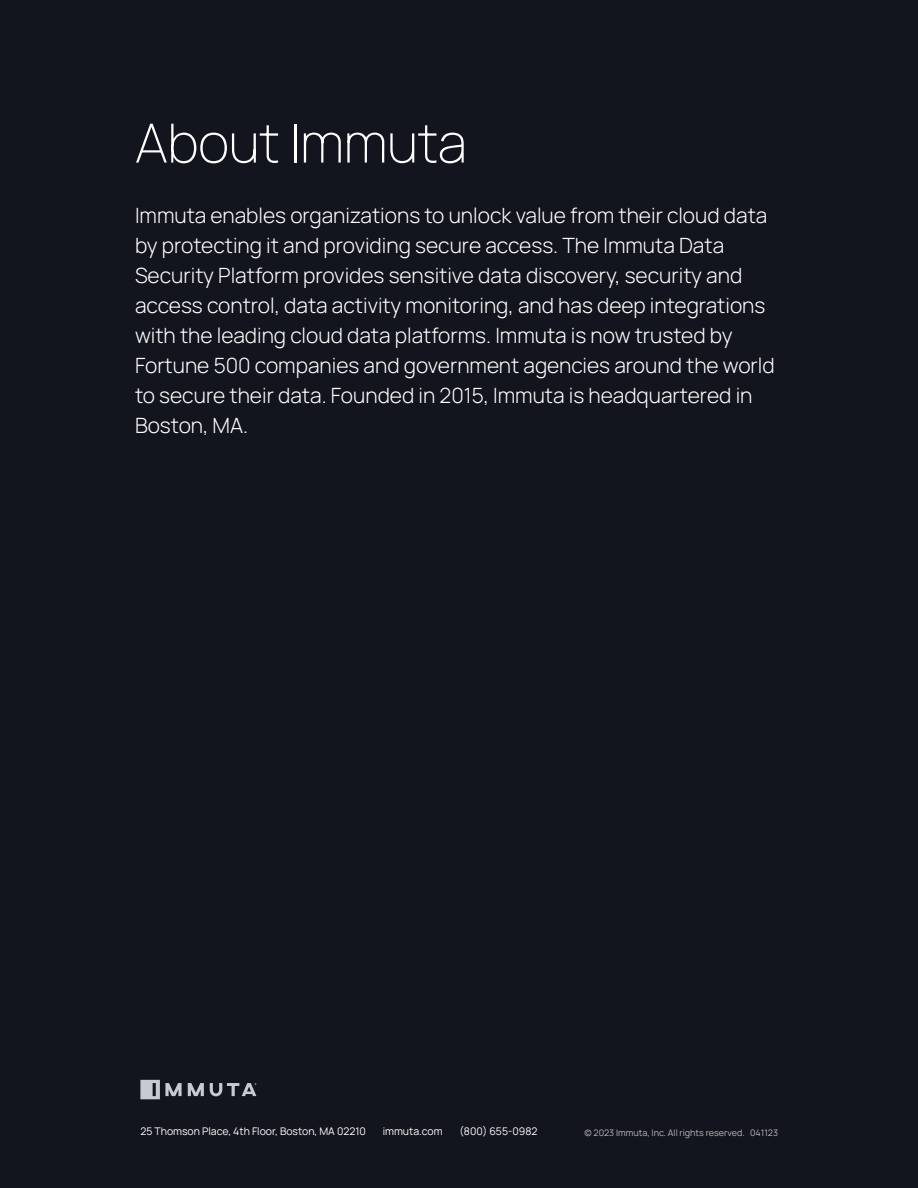
<style>
.page{position:relative;width:918px;height:1188px;background:#13151e}
.page>*{position:absolute;margin:0;border:0;box-sizing:border-box;transform-origin:0 0}
.t1{font:200 54px "Manrope";letter-spacing:-.01em;color:#fff}
.t2{font:300 21px/30px "Manrope";color:#fff}
.t3{font:10.5px "Manrope";color:#fff}
.t4{font:9px "Manrope";color:#b8b8ba}
</style>
<div class="page">
<svg style="left:140px;top:1080px;width:116px;height:19px"></svg>
<h1 class="t1" style="left:135px;top:105px;width:333px">About Immuta</h1>
<p class="t2" style="left:135px;top:199px;width:641px">Immuta enables organizations to unlock value from their cloud data by protecting it and providing secure access. The Immuta Data Security Platform provides sensitive data discovery, security and access control, data activity monitoring, and has deep integrations with the leading cloud data platforms. Immuta is now trusted by Fortune 500 companies and government agencies around the world to secure their data. Founded in 2015, Immuta is headquartered in Boston, MA.</p>
<p class="t3" style="left:140px;top:1124px;width:227px">25 Thomson Place, 4th Floor, Boston, MA 02210</p>
<p class="t3" style="left:383px;top:1124px;width:61px">immuta.com</p>
<p class="t3" style="left:459px;top:1124px;width:79px">(800) 655-0982</p>
<p class="t4" style="left:585px;top:1126px;width:195px">© 2023 Immuta, Inc. All rights reserved. 041123</p>
</div>
